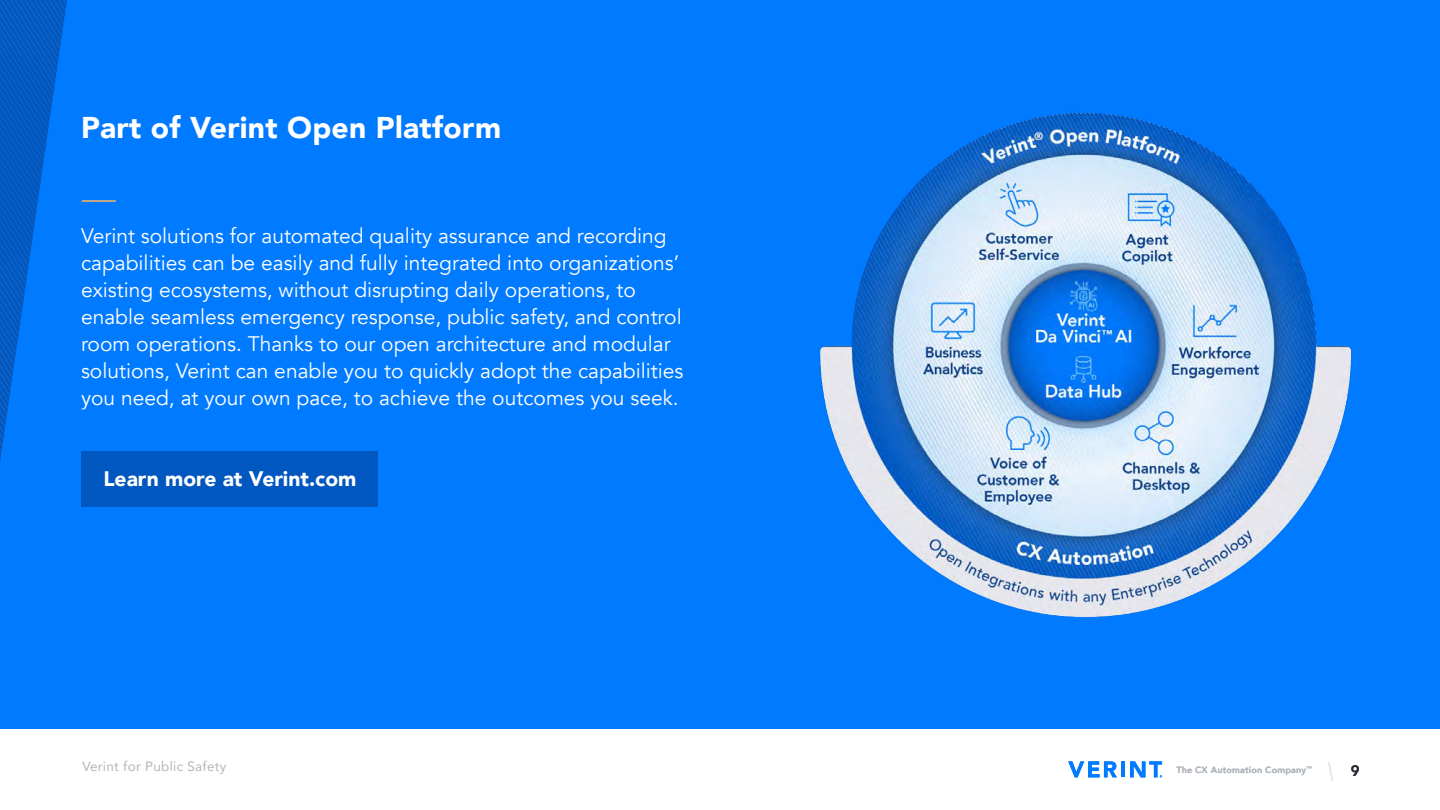
<style>
.page{position:relative;width:1440px;height:810px;background:#fff}
.page>*{position:absolute;margin:0;border:0;box-sizing:border-box;transform-origin:0 0}
.t1{font:900 30px "Avenir";letter-spacing:.01em;color:#fff}
.t2{font:21px/27px "Avenir";color:#fff}
.t3{font:900 21px "Avenir";color:#fff}
.t4{font:800 15px "Avenir";color:#262a33}
.t5{font:13.5px "Avenir";letter-spacing:.02em;color:#b0b6bb}
.t6{font:800 9px "Avenir";letter-spacing:.02em;color:#b0b6bb}
</style>
<div class="page">
<svg style="left:1068px;top:761px;width:49px;height:16px"></svg>
<hr style="left:1121px;top:761px;width:3px;height:16px;background:#007aff">
<svg style="left:1130px;top:761px;width:32px;height:16px"></svg>
<svg style="left:1328px;top:762px;width:5px;height:19px"></svg>
<div style="left:0;top:0;width:1440px;height:729px;background:#007aff"></div>
<svg style="left:0;top:0;width:67px;height:462px"></svg>
<hr style="left:49px;top:410px;width:1339px;height:1px;background:#007aff">
<hr style="left:82px;top:200px;width:33px;height:2px;background:#f9b569">
<img style="left:820px;top:112px;width:532px;height:506px">
<div style="left:81px;top:452px;width:297px;height:55px;background:#0057bf"></div>
<p class="t1" style="left:81px;top:102px;width:422px">Part of Verint Open Platform</p>
<p class="t2" style="left:81px;top:223px;width:604px">Verint solutions for automated quality assurance and recording capabilities can be easily and fully integrated into organizations’ existing ecosystems, without disrupting daily operations, to enable seamless emergency response, public safety, and control room operations. Thanks to our open architecture and modular solutions, Verint can enable you to quickly adopt the capabilities you need, at your own pace, to achieve the outcomes you seek.</p>
<p class="t3" style="left:103px;top:461px;width:255px">Learn more at Verint.com</p>
<p class="t5" style="left:82px;top:756px;width:146px">Verint for Public Safety</p>
<p class="t6" style="left:1176px;top:763px;width:137px">The CX Automation Company<sup>™</sup></p>
<p class="t4" style="left:1350px;top:759px;width:10px">9</p>
</div>
